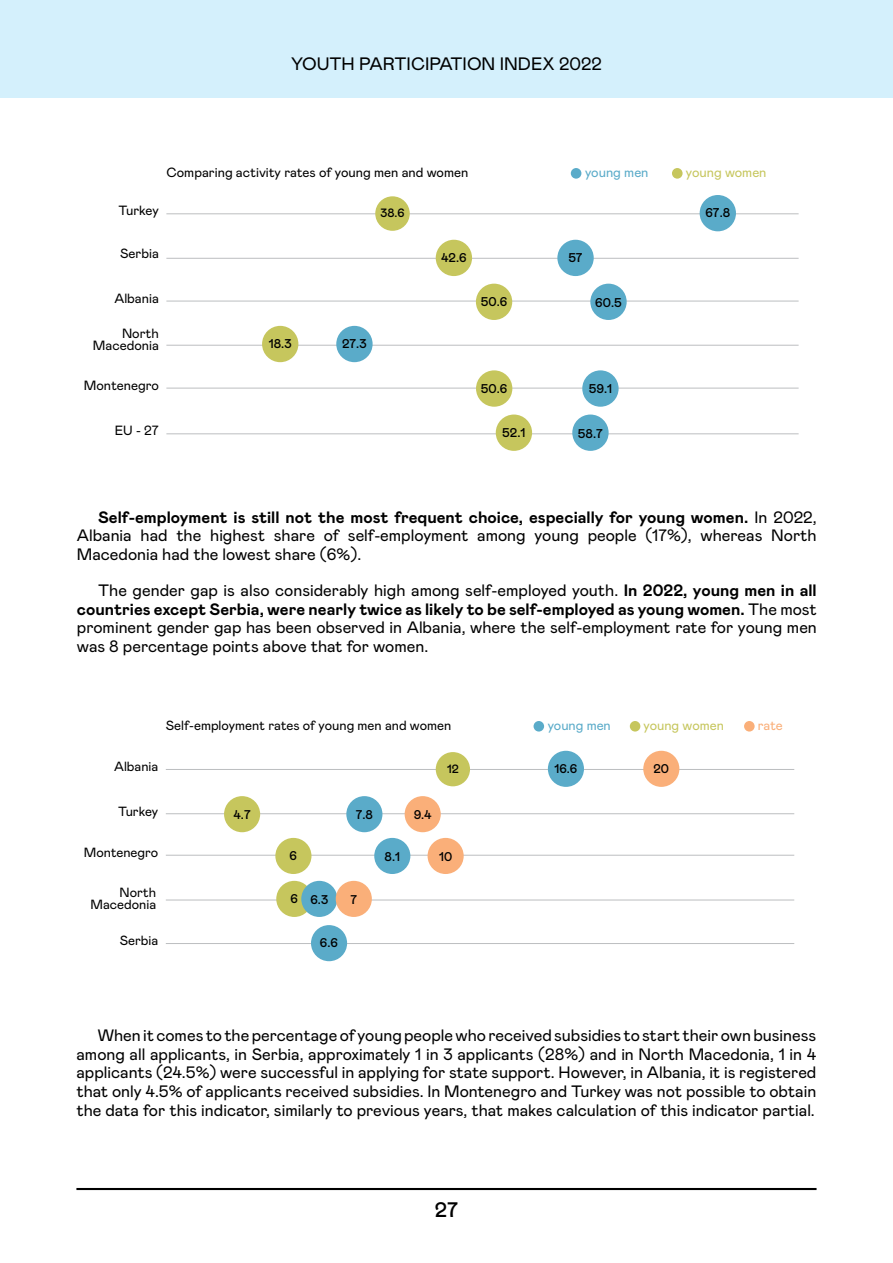
<style>
.page{position:relative;width:893px;height:1263px;background:#fff}
.page>*{position:absolute;margin:0;border:0;box-sizing:border-box;transform-origin:0 0}
.t1{font:500 21px "Mabry Pro";color:#000}
.t2{font:18px "Mabry Pro";color:#000}
.t3{font:16.5px/18.8px "Mabry Pro";color:#000;text-align:justify}
.t4{font:13.35px/11.2px "Mabry Pro";color:#000;text-align:right}
.t5{font:13.35px "Mabry Pro";color:#c6c65d}
.t6{font:13.35px "Mabry Pro";color:#5aabc9}
.t7{font:13.35px "Mabry Pro";color:#faaf79}
.t8{font:500 12.75px "Mabry Pro";color:#000}
.t9{font:500 12.6px "Mabry Pro";color:#000}
.t10{font:500 12px "Mabry Pro";color:#000}
.s1{font-weight:700}
</style>
<div class="page">
<hr style="left:76px;top:1188px;width:740px;height:2px;background:#000">
<div style="left:0;top:0;width:893px;height:98px;background:#d4f0fc"></div>
<hr style="left:166px;top:213px;width:633px;height:1px;background:#bcbec0">
<div style="left:700px;top:195px;width:36px;height:36px;background:#5aabc9;border-radius:50%"></div>
<div style="left:375px;top:196px;width:35px;height:35px;background:#c6c65d;border-radius:50%"></div>
<hr style="left:166px;top:301px;width:633px;height:1px;background:#bcbec0">
<div style="left:590px;top:284px;width:37px;height:36px;background:#5aabc9;border-radius:50%"></div>
<div style="left:476px;top:284px;width:36px;height:36px;background:#c6c65d;border-radius:50%"></div>
<hr style="left:166px;top:433px;width:633px;height:1px;background:#bcbec0">
<div style="left:572px;top:414px;width:37px;height:37px;background:#5aabc9;border-radius:50%"></div>
<div style="left:496px;top:414px;width:36px;height:37px;background:#c6c65d;border-radius:50%"></div>
<hr style="left:166px;top:258px;width:633px;height:1px;background:#bcbec0">
<div style="left:557px;top:240px;width:37px;height:36px;background:#5aabc9;border-radius:50%"></div>
<div style="left:436px;top:240px;width:36px;height:36px;background:#c6c65d;border-radius:50%"></div>
<hr style="left:166px;top:345px;width:633px;height:1px;background:#bcbec0">
<div style="left:336px;top:326px;width:37px;height:36px;background:#5aabc9;border-radius:50%"></div>
<div style="left:262px;top:326px;width:36px;height:36px;background:#c6c65d;border-radius:50%"></div>
<hr style="left:166px;top:388px;width:633px;height:1px;background:#bcbec0">
<div style="left:476px;top:370px;width:36px;height:37px;background:#c6c65d;border-radius:50%"></div>
<div style="left:582px;top:370px;width:37px;height:37px;background:#5aabc9;border-radius:50%"></div>
<div style="left:571px;top:168px;width:10px;height:11px;background:#5aabc9;border-radius:50%"></div>
<div style="left:672px;top:168px;width:11px;height:11px;background:#c6c65d;border-radius:50%"></div>
<hr style="left:166px;top:769px;width:628px;height:1px;background:#bcbec0">
<hr style="left:166px;top:900px;width:628px;height:1px;background:#bcbec0">
<hr style="left:166px;top:943px;width:628px;height:1px;background:#bcbec0">
<div style="left:548px;top:751px;width:36px;height:36px;background:#5aabc9;border-radius:50%"></div>
<div style="left:276px;top:881px;width:36px;height:36px;background:#c6c65d;border-radius:50%"></div>
<div style="left:311px;top:925px;width:36px;height:36px;background:#5aabc9;border-radius:50%"></div>
<div style="left:436px;top:752px;width:34px;height:34px;background:#c6c65d;border-radius:50%"></div>
<div style="left:643px;top:751px;width:36px;height:36px;background:#faaf79;border-radius:50%"></div>
<hr style="left:166px;top:855px;width:628px;height:1px;background:#bcbec0">
<div style="left:428px;top:838px;width:36px;height:36px;background:#faaf79;border-radius:50%"></div>
<div style="left:275px;top:838px;width:36px;height:36px;background:#c6c65d;border-radius:50%"></div>
<div style="left:374px;top:838px;width:36px;height:36px;background:#5aabc9;border-radius:50%"></div>
<div style="left:301px;top:881px;width:36px;height:36px;background:#5aabc9;border-radius:50%"></div>
<hr style="left:166px;top:813px;width:628px;height:1px;background:#bcbec0">
<div style="left:224px;top:796px;width:36px;height:36px;background:#c6c65d;border-radius:50%"></div>
<div style="left:405px;top:796px;width:36px;height:36px;background:#faaf79;border-radius:50%"></div>
<div style="left:346px;top:796px;width:36px;height:36px;background:#5aabc9;border-radius:50%"></div>
<div style="left:534px;top:721px;width:10px;height:10px;background:#5aabc9;border-radius:50%"></div>
<div style="left:630px;top:721px;width:10px;height:10px;background:#c6c65d;border-radius:50%"></div>
<div style="left:744px;top:721px;width:11px;height:10px;background:#faaf79;border-radius:50%"></div>
<div style="left:336px;top:881px;width:36px;height:36px;background:#faaf79;border-radius:50%"></div>
<p class="t2" style="left:291px;top:51px;width:312px">YOUTH PARTICIPATION INDEX 2022</p>
<p class="t4" style="left:166px;top:166px;width:303px">Comparing activity rates of young men and women</p>
<p class="t6" style="left:585px;top:163px;width:65px">young men</p>
<p class="t5" style="left:686px;top:163px;width:82px">young women</p>
<p class="t4" style="left:118px;top:204px;width:42px">Turkey</p>
<p class="t10" style="left:380px;top:204px;width:26px">38.6</p>
<p class="t8" style="left:705px;top:204px;width:26px">67.8</p>
<p class="t4" style="left:120px;top:247px;width:40px">Serbia</p>
<p class="t8" style="left:441px;top:248px;width:27px">42.6</p>
<p class="t8" style="left:568px;top:248px;width:16px">57</p>
<p class="t4" style="left:114px;top:292px;width:46px">Albania</p>
<p class="t8" style="left:481px;top:293px;width:28px">50.6</p>
<p class="t8" style="left:595px;top:293px;width:28px">60.5</p>
<p class="t4" style="left:93px;top:327px;width:67px">North<br>Macedonia</p>
<p class="t8" style="left:269px;top:334px;width:24px">18.3</p>
<p class="t8" style="left:342px;top:334px;width:26px">27.3</p>
<p class="t4" style="left:84px;top:379px;width:76px">Montenegro</p>
<p class="t8" style="left:481px;top:380px;width:28px">50.6</p>
<p class="t8" style="left:589px;top:380px;width:25px">59.1</p>
<p class="t4" style="left:115px;top:424px;width:46px">EU - 27</p>
<p class="t8" style="left:502px;top:424px;width:25px">52.1</p>
<p class="t8" style="left:578px;top:424px;width:27px">58.7</p>
<p class="t3" style="left:77px;top:507px;width:741px;text-indent:21px"><span class="s1">Self-employment is still not the most frequent choice, especially for young women.</span> In 2022, Albania had the highest share of self-employment among young people (17%), whereas North Macedonia had the lowest share (6%).</p>
<p class="t3" style="left:77px;top:580px;width:741px;text-indent:21px">The gender gap is also considerably high among self-employed youth. <span class="s1">In 2022, young men in all countries except Serbia, were nearly twice as likely to be self-employed as young women.</span> The most prominent gender gap has been observed in Albania, where the self-employment rate for young men was 8 percentage points above that for women.</p>
<p class="t4" style="left:166px;top:718px;width:287px">Self-employment rates of young men and women</p>
<p class="t6" style="left:548px;top:716px;width:65px">young men</p>
<p class="t5" style="left:644px;top:716px;width:82px">young women</p>
<p class="t4" style="left:114px;top:760px;width:46px">Albania</p>
<p class="t10" style="left:447px;top:760px;width:13px">12</p>
<p class="t9" style="left:554px;top:760px;width:25px">16.6</p>
<p class="t9" style="left:653px;top:760px;width:17px">20</p>
<p class="t4" style="left:118px;top:805px;width:42px">Turkey</p>
<p class="t9" style="left:234px;top:805px;width:19px">4.7</p>
<p class="t9" style="left:356px;top:805px;width:19px">7.8</p>
<p class="t9" style="left:414px;top:805px;width:20px">9.4</p>
<p class="t4" style="left:84px;top:846px;width:76px">Montenegro</p>
<p class="t9" style="left:290px;top:847px;width:9px">6</p>
<p class="t9" style="left:385px;top:847px;width:17px">8.1</p>
<p class="t9" style="left:439px;top:847px;width:15px">10</p>
<p class="t9" style="left:291px;top:890px;width:39px">6 6.3</p>
<p class="t9" style="left:320px;top:933px;width:20px">6.6</p>
<p class="t4" style="left:91px;top:886px;width:67px">North<br>Macedonia</p>
<p class="t4" style="left:120px;top:934px;width:40px">Serbia</p>
<p class="t9" style="left:350px;top:890px;width:8px">7</p>
<p class="t7" style="left:758px;top:716px;width:26px">rate</p>
<p class="t3" style="left:76px;top:1025px;width:741px;text-indent:21px">When it comes to the percentage of young people who received subsidies to start their own business among all applicants, in Serbia, approximately 1 in 3 applicants (28%) and in North Macedonia, 1 in 4 applicants (24.5%) were successful in applying for state support. However, in Albania, it is registered that only 4.5% of applicants received subsidies. In Montenegro and Turkey was not possible to obtain the data for this indicator, similarly to previous years, that makes calculation of this indicator partial.</p>
<p class="t1" style="left:435px;top:1195px;width:25px">27</p>
</div>
